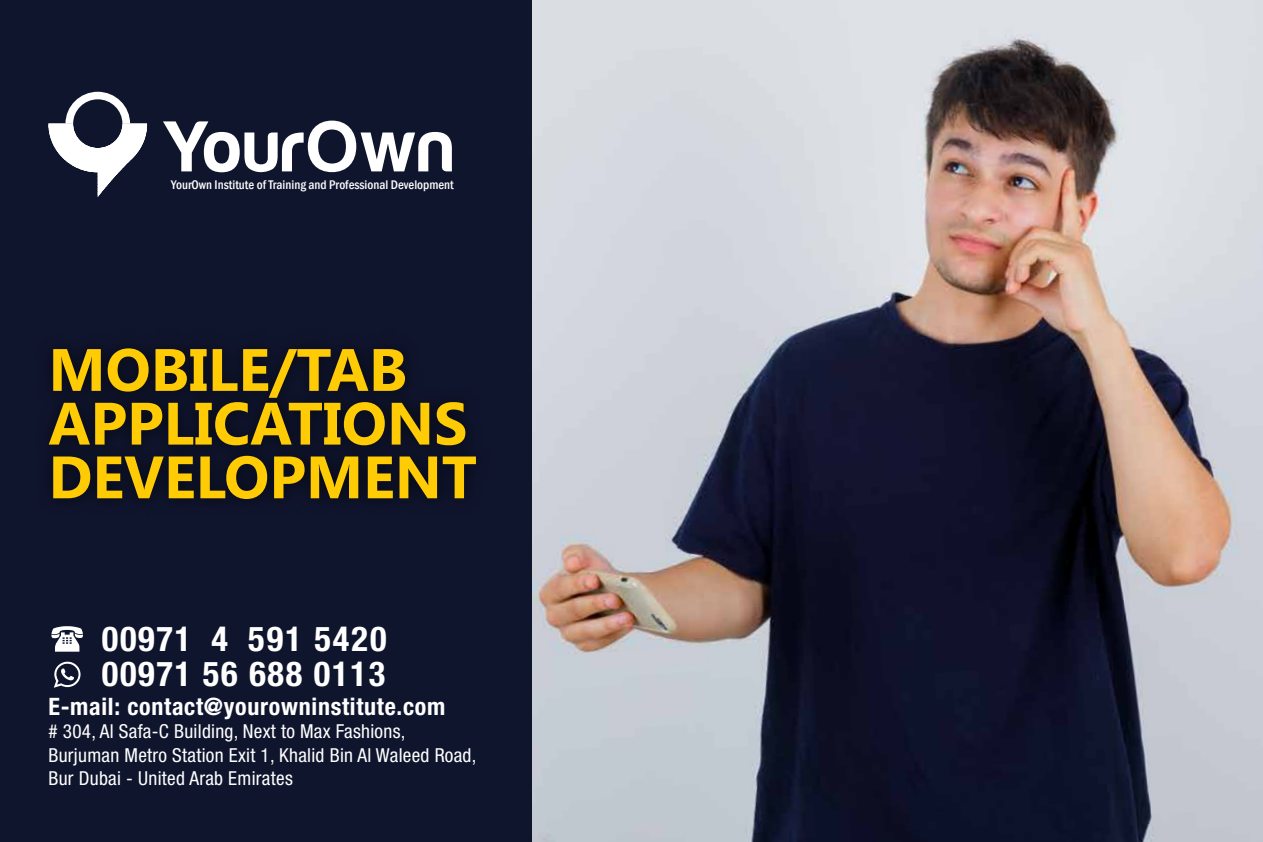
<style>
.page{position:relative;width:1263px;height:842px;background:#fff}
.page>*{position:absolute;margin:0;border:0;box-sizing:border-box;transform-origin:0 0}
.t1{font:700 59.7px/53.7px "Khmer UI";color:#ffcb05}
.t2{font:700 condensed 34.35px/34.3px "Helvetica Neue LT Std";letter-spacing:.05em;color:#fff}
.t3{font:700 condensed 24px "Helvetica Neue LT Std";letter-spacing:.03em;color:#fff}
.t4{font:condensed 19.2px/23.1px "Helvetica Neue LT Std";letter-spacing:.015em;color:#fff}
.t5{font:500 condensed 12.9px "Franklin Gothic";color:#fff}
</style>
<div class="page">
<img style="left:531px;top:0;width:732px;height:841px">
<div style="left:0;top:0;width:531px;height:841px;background:#10152e"></div>
<svg style="left:163px;top:121px;width:289px;height:51px"></svg>
<svg style="left:48px;top:92px;width:99px;height:105px"></svg>
<svg style="left:51px;top:626px;width:32px;height:25px"></svg>
<svg style="left:54px;top:661px;width:27px;height:26px"></svg>
<p class="t5" style="left:171px;top:176px;width:284px">YourOwn Institute of Training and Professional Development</p>
<h1 class="t1" style="left:48px;top:343px;width:430px">MOBILE/TAB<br>APPLICATIONS<br>DEVELOPMENT</h1>
<h2 class="t2" style="left:102px;top:621px;width:286px">00971 4 591 5420<br>00971 56 688 0113</h2>
<p class="t3" style="left:48px;top:692px;width:398px">E-mail: contact@yourowninstitute.com</p>
<p class="t4" style="left:48px;top:719px;width:429px"># 304, Al Safa-C Building, Next to Max Fashions,<br>Burjuman Metro Station Exit 1, Khalid Bin Al Waleed Road,<br>Bur Dubai - United Arab Emirates</p>
</div>
